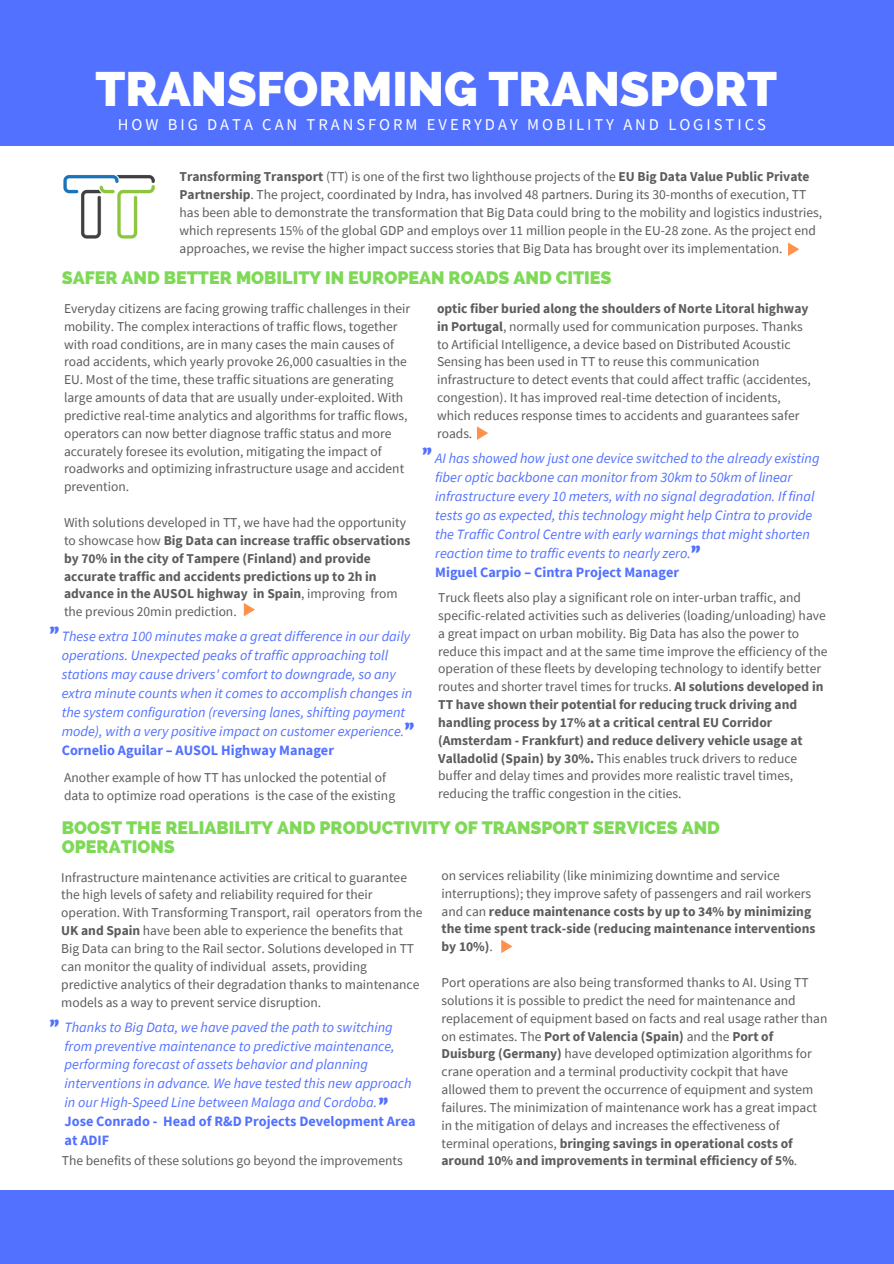
<style>
.page{position:relative;width:894px;height:1264px;background:#fff}
.page>*{position:absolute;margin:0;border:0;box-sizing:border-box;transform-origin:0 0}
.t1{font:800 48px "Raleway";color:#fff}
.t2{font:36px "Brusher";color:#5271ff}
.t3{font:800 17.85px/18.9px "Raleway";color:#7ed957}
.t4{font:16.5px "Source Sans Pro";letter-spacing:.18em;color:#fff}
.t5{font:italic 14.25px/18.9px "Source Sans Pro";color:#5271ff}
.t6{font:700 14.25px/18.9px "Source Sans Pro";color:#5271ff}
.t7{font:13.5px/17.9px "Source Sans Pro";color:#5c5c5c}
.t8{font:700 13.5px/17.9px "Source Sans Pro";color:#5c5c5c}
.s1{font-weight:700}
.s2{font-weight:400}
</style>
<div class="page">
<div style="left:0;top:0;width:893px;height:146px;background:#5271ff"></div>
<img style="left:63px;top:175px;width:92px;height:64px">
<div style="left:0;top:1190px;width:893px;height:73px;background:#5271ff"></div>
<svg style="left:788px;top:242px;width:11px;height:14px"></svg>
<svg style="left:244px;top:603px;width:11px;height:13px"></svg>
<svg style="left:477px;top:426px;width:11px;height:14px"></svg>
<svg style="left:501px;top:939px;width:11px;height:14px"></svg>
<h1 class="t1" style="left:96px;top:60px;width:683px">TRANSFORMING TRANSPORT</h1>
<p class="t4" style="left:118px;top:114px;width:649px">HOW BIG DATA CAN TRANSFORM EVERYDAY MOBILITY AND LOGISTICS</p>
<p class="t7" style="left:179px;top:167px;width:644px"><span class="s1">Transforming Transport</span> (TT) is one of the first two lighthouse projects of the <span class="s1">EU Big Data Value Public Private Partnership</span>. The project, coordinated by Indra, has involved 48 partners. During its 30-months of execution, TT has been able to demonstrate the transformation that Big Data could bring to the mobility and logistics industries, which represents 15% of the global GDP and employs over 11 million people in the EU-28 zone. As the project end approaches, we revise the higher impact success stories that Big Data has brought over its implementation.</p>
<h3 class="t3" style="left:62px;top:268px;width:551px">SAFER AND BETTER MOBILITY IN EUROPEAN ROADS AND CITIES</h3>
<p class="t7" style="left:64px;top:299px;width:347px">Everyday citizens are facing growing traffic challenges in their mobility. The complex interactions of traffic flows, together with road conditions, are in many cases the main causes of road accidents, which yearly provoke 26,000 casualties in the EU. Most of the time, these traffic situations are generating large amounts of data that are usually under-exploited. With predictive real-time analytics and algorithms for traffic flows, operators can now better diagnose traffic status and more accurately foresee its evolution, mitigating the impact of roadworks and optimizing infrastructure usage and accident prevention.</p>
<p class="t8" style="left:64px;top:513px;width:348px"><span class="s2">With solutions developed in TT, we have had the opportunity to showcase how</span> Big Data can increase traffic observations by 70% in the city of Tampere (Finland) and provide accurate traffic and accidents predictions up to 2h in advance in the AUSOL highway in Spain<span class="s2">, improving from the previous 20min prediction.</span></p>
<p class="t5" style="left:62px;top:626px;width:352px">These extra 100 minutes make a great difference in our daily operations. Unexpected peaks of traffic approaching toll stations may cause drivers' comfort to downgrade, so any extra minute counts when it comes to accomplish changes in the system configuration (reversing lanes, shifting payment mode), with a very positive impact on customer experience.</p>
<p class="t6" style="left:62px;top:740px;width:274px">Cornelio Aguilar – AUSOL Highway Manager</p>
<p class="t7" style="left:437px;top:299px;width:375px"><span class="s1">optic fiber buried along the shoulders of Norte Litoral highway in Portugal</span>, normally used for communication purposes. Thanks to Artificial Intelligence, a device based on Distributed Acoustic Sensing has been used in TT to reuse this communication infrastructure to detect events that could affect traffic (accidentes, congestion). It has improved real-time detection of incidents, which reduces response times to accidents and guarantees safer roads.</p>
<h2 class="t2" style="left:416px;top:437px;width:23px">"</h2>
<p class="t5" style="left:435px;top:449px;width:386px">AI has showed how just one device switched to the already existing fiber optic backbone can monitor from 30km to 50km of linear infrastructure every 10 meters, with no signal degradation. If final tests go as expected, this technology might help Cintra to provide the Traffic Control Centre with early warnings that might shorten reaction time to traffic events to nearly zero.</p>
<p class="t6" style="left:435px;top:562px;width:245px">Miguel Carpio – Cintra Project Manager</p>
<p class="t7" style="left:438px;top:588px;width:390px">Truck fleets also play a significant role on inter-urban traffic, and specific-related activities such as deliveries (loading/unloading) have a great impact on urban mobility. Big Data has also the power to reduce this impact and at the same time improve the efficiency of the operation of these fleets by developing technology to identify better routes and shorter travel times for trucks. <span class="s1">AI solutions developed in TT have shown their potential for reducing truck driving and handling process by 17% at a critical central EU Corridor (Amsterdam - Frankfurt) and reduce delivery vehicle usage at Valladolid (Spain) by 30%.</span> This enables truck drivers to reduce buffer and delay times and provides more realistic travel times, reducing the traffic congestion in the cities.</p>
<h2 class="t2" style="left:685px;top:535px;width:23px">"</h2>
<h2 class="t2" style="left:44px;top:615px;width:23px">"</h2>
<h2 class="t2" style="left:398px;top:711px;width:23px">"</h2>
<p class="t7" style="left:64px;top:768px;width:332px">Another example of how TT has unlocked the potential of data to optimize road operations is the case of the existing</p>
<h3 class="t3" style="left:62px;top:818px;width:659px">BOOST THE RELIABILITY AND PRODUCTIVITY OF TRANSPORT SERVICES AND<br>OPERATIONS</h3>
<p class="t7" style="left:61px;top:867px;width:363px">Infrastructure maintenance activities are critical to guarantee the high levels of safety and reliability required for their operation. With Transforming Transport, rail operators from the <span class="s1">UK and Spain</span> have been able to experience the benefits that Big Data can bring to the Rail sector. Solutions developed in TT can monitor the quality of individual assets, providing predictive analytics of their degradation thanks to maintenance models as a way to prevent service disruption.</p>
<p class="t5" style="left:65px;top:1017px;width:348px">Thanks to Big Data, we have paved the path to switching from preventive maintenance to predictive maintenance, performing forecast of assets behavior and planning interventions in advance. We have tested this new approach in our High-Speed Line between Malaga and Cordoba.</p>
<p class="t6" style="left:65px;top:1111px;width:352px">Jose Conrado - Head of R&amp;D Projects Development Area at ADIF</p>
<p class="t7" style="left:441px;top:866px;width:375px">on services reliability (like minimizing downtime and service interruptions); they improve safety of passengers and rail workers and can <span class="s1">reduce maintenance costs by up to 34% by minimizing the time spent track-side (reducing maintenance interventions by 10%)</span>.</p>
<p class="t7" style="left:441px;top:973px;width:387px">Port operations are also being transformed thanks to AI. Using TT solutions it is possible to predict the need for maintenance and replacement of equipment based on facts and real usage rather than on estimates. The <span class="s1">Port of Valencia (Spain)</span> and the <span class="s1">Port of Duisburg (Germany)</span> have developed optimization algorithms for crane operation and a terminal productivity cockpit that have allowed them to prevent the occurrence of equipment and system failures. The minimization of maintenance work has a great impact in the mitigation of delays and increases the effectiveness of terminal operations, <span class="s1">bringing savings in operational costs of</span></p>
<h2 class="t2" style="left:44px;top:1009px;width:23px">"</h2>
<h2 class="t2" style="left:373px;top:1086px;width:23px">"</h2>
<p class="t7" style="left:62px;top:1151px;width:342px">The benefits of these solutions go beyond the improvements</p>
<p class="t8" style="left:441px;top:1151px;width:357px">around 10% and improvements in terminal efficiency of 5%<span class="s2">.</span></p>
</div>
